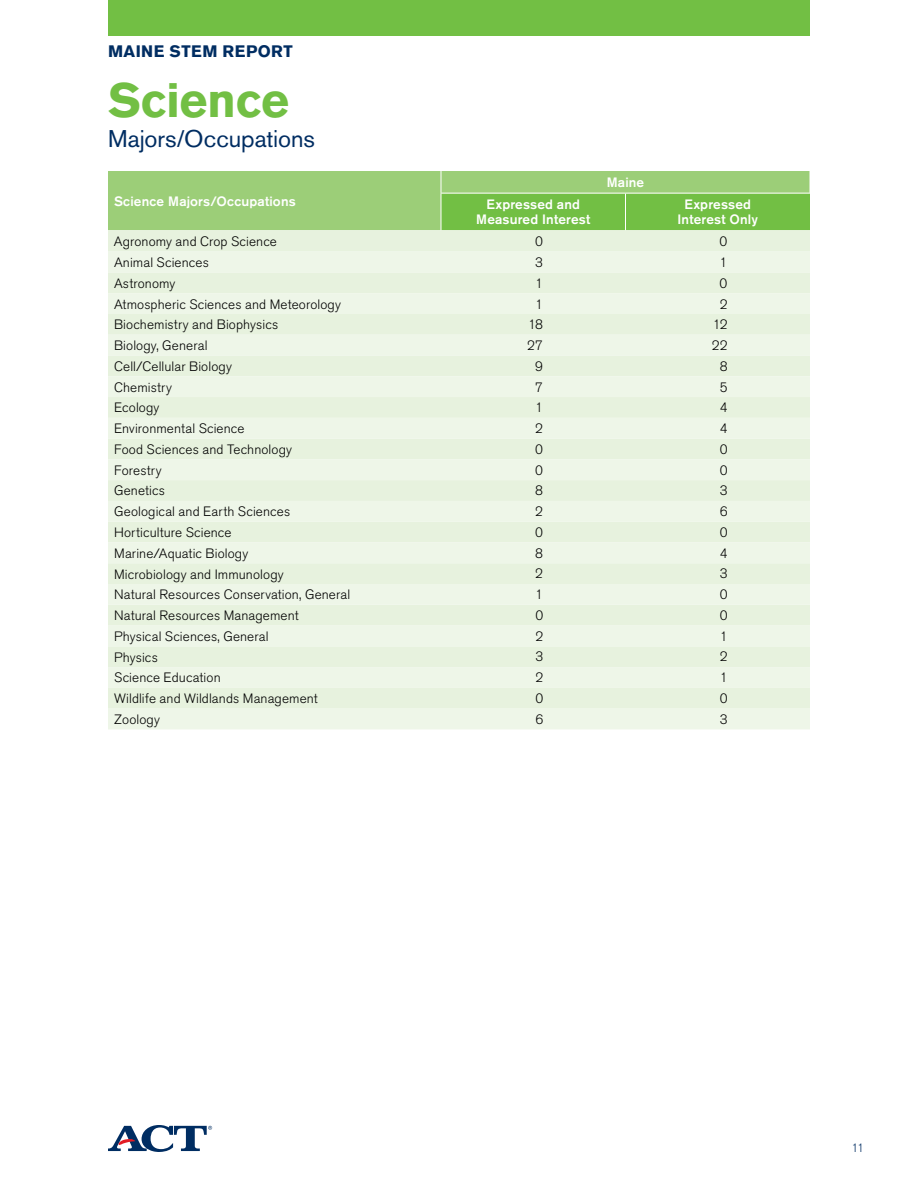
<style>
.page{position:relative;width:918px;height:1188px;background:#fff}
.page>*{position:absolute;margin:0;border:0;box-sizing:border-box;transform-origin:0 0}
.t1{font:700 48px "Akzidenz Grotesk Std";letter-spacing:-.005em;color:#72bf44}
.t2{font:24px "Akzidenz Grotesk Std";letter-spacing:-.005em;color:#002d62}
.t3{font:700 16.5px "Akzidenz Grotesk Std";letter-spacing:.03em;color:#002d62}
.t4{font:300 13.5px "Akzidenz Grotesk Std";letter-spacing:.01em;color:#000}
.t5{font:500 13.5px/15px "Akzidenz Grotesk Std";letter-spacing:.01em;color:#fff;text-align:center}
.t6{font:300 12px "Akzidenz Grotesk Std";color:#002d62}
</style>
<div class="page">
<svg style="left:108px;top:1125px;width:104px;height:27px"></svg>
<div style="left:108px;top:0;width:702px;height:36px;background:#72bf44"></div>
<div style="left:108px;top:230px;width:702px;height:22px;background:#e7f2de"></div>
<svg style="left:108px;top:252px;width:702px;height:477px;background:#eaf4e3"></svg>
<svg style="left:108px;top:171px;width:702px;height:59px;background:#8fc968"></svg>
<hr style="left:441px;top:194px;width:1px;height:36px;background:#fff">
<p class="t3" style="left:108px;top:42px;width:175px">MAINE STEM REPORT</p>
<h1 class="t1" style="left:108px;top:73px;width:183px">SCIENCE</h1>
<h2 class="t2" style="left:108px;top:124px;width:208px">Majors/Occupations</h2>
<p class="t5" style="left:114px;top:193px;width:183px">Science Majors/Occupations</p>
<p class="t5" style="left:607px;top:175px;width:39px">Maine</p>
<p class="t5" style="left:476px;top:197px;width:116px">Expressed and<br>Measured Interest</p>
<p class="t5" style="left:678px;top:197px;width:82px">Expressed<br>Interest Only</p>
<p class="t4" style="left:114px;top:234px;width:165px">Agronomy and Crop Science</p>
<p class="t4" style="left:535px;top:233px;width:9px">0</p>
<p class="t4" style="left:720px;top:233px;width:9px">0</p>
<p class="t4" style="left:114px;top:255px;width:96px">Animal Sciences</p>
<p class="t4" style="left:535px;top:255px;width:9px">3</p>
<p class="t4" style="left:720px;top:255px;width:9px">1</p>
<p class="t4" style="left:114px;top:276px;width:63px">Astronomy</p>
<p class="t4" style="left:535px;top:276px;width:9px">1</p>
<p class="t4" style="left:720px;top:276px;width:9px">0</p>
<p class="t4" style="left:114px;top:296px;width:228px">Atmospheric Sciences and Meteorology</p>
<p class="t4" style="left:535px;top:296px;width:9px">1</p>
<p class="t4" style="left:720px;top:296px;width:9px">2</p>
<p class="t4" style="left:114px;top:317px;width:166px">Biochemistry and Biophysics</p>
<p class="t4" style="left:528px;top:317px;width:16px">18</p>
<p class="t4" style="left:713px;top:317px;width:16px">12</p>
<p class="t4" style="left:114px;top:338px;width:95px">Biology, General</p>
<p class="t4" style="left:527px;top:338px;width:17px">27</p>
<p class="t4" style="left:712px;top:338px;width:17px">22</p>
<p class="t4" style="left:114px;top:359px;width:119px">Cell/Cellular Biology</p>
<p class="t4" style="left:535px;top:359px;width:9px">9</p>
<p class="t4" style="left:720px;top:359px;width:9px">8</p>
<p class="t4" style="left:114px;top:379px;width:59px">Chemistry</p>
<p class="t4" style="left:535px;top:379px;width:9px">7</p>
<p class="t4" style="left:720px;top:379px;width:9px">5</p>
<p class="t4" style="left:114px;top:400px;width:47px">Ecology</p>
<p class="t4" style="left:535px;top:400px;width:9px">1</p>
<p class="t4" style="left:720px;top:400px;width:9px">4</p>
<p class="t4" style="left:114px;top:421px;width:132px">Environmental Science</p>
<p class="t4" style="left:535px;top:421px;width:9px">2</p>
<p class="t4" style="left:720px;top:421px;width:9px">4</p>
<p class="t4" style="left:114px;top:442px;width:180px">Food Sciences and Technology</p>
<p class="t4" style="left:535px;top:442px;width:9px">0</p>
<p class="t4" style="left:720px;top:442px;width:9px">0</p>
<p class="t4" style="left:114px;top:462px;width:49px">Forestry</p>
<p class="t4" style="left:535px;top:462px;width:9px">0</p>
<p class="t4" style="left:720px;top:462px;width:9px">0</p>
<p class="t4" style="left:114px;top:483px;width:52px">Genetics</p>
<p class="t4" style="left:535px;top:483px;width:9px">8</p>
<p class="t4" style="left:720px;top:483px;width:9px">3</p>
<p class="t4" style="left:114px;top:504px;width:178px">Geological and Earth Sciences</p>
<p class="t4" style="left:535px;top:504px;width:9px">2</p>
<p class="t4" style="left:720px;top:504px;width:9px">6</p>
<p class="t4" style="left:114px;top:525px;width:119px">H orticulture Science</p>
<p class="t4" style="left:535px;top:525px;width:9px">0</p>
<p class="t4" style="left:720px;top:525px;width:9px">0</p>
<p class="t4" style="left:114px;top:546px;width:136px">Marine/Aquatic Biology</p>
<p class="t4" style="left:535px;top:545px;width:9px">8</p>
<p class="t4" style="left:720px;top:545px;width:9px">4</p>
<p class="t4" style="left:114px;top:566px;width:171px">Microbiology and I mmunology</p>
<p class="t4" style="left:535px;top:566px;width:9px">2</p>
<p class="t4" style="left:720px;top:566px;width:9px">3</p>
<p class="t4" style="left:114px;top:587px;width:238px">N atural Resources Conservation, General</p>
<p class="t4" style="left:535px;top:587px;width:9px">1</p>
<p class="t4" style="left:720px;top:587px;width:9px">0</p>
<p class="t4" style="left:114px;top:608px;width:186px">N atural Resources Management</p>
<p class="t4" style="left:535px;top:608px;width:9px">0</p>
<p class="t4" style="left:720px;top:608px;width:9px">0</p>
<p class="t4" style="left:114px;top:629px;width:156px">Physical Sciences, General</p>
<p class="t4" style="left:535px;top:628px;width:9px">2</p>
<p class="t4" style="left:720px;top:628px;width:9px">1</p>
<p class="t4" style="left:114px;top:649px;width:45px">Physics</p>
<p class="t4" style="left:535px;top:649px;width:9px">3</p>
<p class="t4" style="left:720px;top:649px;width:9px">2</p>
<p class="t4" style="left:114px;top:670px;width:108px">Science Education</p>
<p class="t4" style="left:535px;top:670px;width:9px">2</p>
<p class="t4" style="left:720px;top:670px;width:9px">1</p>
<p class="t4" style="left:114px;top:691px;width:205px">Wildlife and Wildlands Management</p>
<p class="t4" style="left:535px;top:691px;width:9px">0</p>
<p class="t4" style="left:720px;top:691px;width:9px">0</p>
<p class="t4" style="left:114px;top:712px;width:47px">Zoology</p>
<p class="t4" style="left:535px;top:712px;width:9px">6</p>
<p class="t4" style="left:720px;top:712px;width:9px">3</p>
<p class="t6" style="left:852px;top:1141px;width:14px">11</p>
</div>
